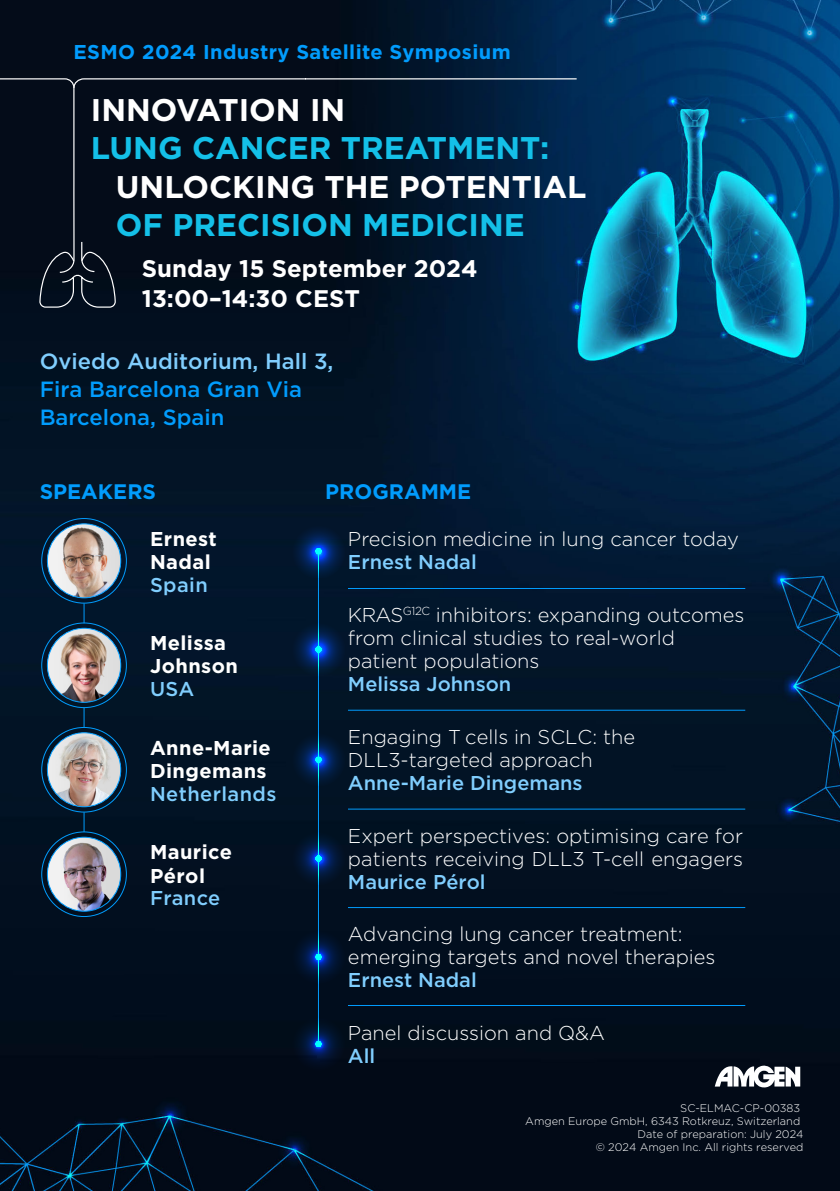
<style>
.page{position:relative;width:840px;height:1191px;background:#fff}
.page>*{position:absolute;margin:0;border:0;box-sizing:border-box;transform-origin:0 0}
.t1{font:700 31.4px/38px "Gotham";color:#14c0e8}
.t2{font:700 31.4px "Gotham";color:#fff}
.t3{font:700 24px/30px "Gotham";color:#fff}
.t4{font:500 22px/28px "Gotham";color:#019cfd}
.t5{font:700 21px "Gotham";color:#019cfd}
.t6{font:300 20px/23px "Gotham";color:#fff}
.t7{font:700 20px/23px "Gotham";letter-spacing:.02em;color:#fff}
.t8{font:500 20px "Gotham";color:#80cefe}
.t9{font:700 20px "Gotham";letter-spacing:.02em;color:#019cfd}
.t10{font:300 11px "Gotham";color:#fff}
.s1{color:#fff}
.s2{color:#80cefe}
.s3{font-weight:500;color:#80cefe}
</style>
<div class="page">
<img style="left:0;top:0;width:839px;height:1191px">
<hr style="left:318px;top:551px;width:1px;height:493px;background:#019cfd">
<hr style="left:348px;top:907px;width:396px;height:1px;background:#019cfd">
<hr style="left:348px;top:1005px;width:396px;height:1px;background:#019cfd">
<hr style="left:348px;top:808px;width:396px;height:1px;background:#019cfd">
<hr style="left:348px;top:710px;width:396px;height:1px;background:#019cfd">
<hr style="left:348px;top:588px;width:396px;height:1px;background:#019cfd">
<svg style="left:84px;top:603px;width:1px;height:20px"></svg>
<svg style="left:84px;top:708px;width:1px;height:19px"></svg>
<svg style="left:84px;top:812px;width:1px;height:19px"></svg>
<img style="left:47px;top:524px;width:74px;height:74px;border-radius:37px">
<div style="left:47px;top:523px;width:74px;height:75px;border:1px solid #019cfd;border-radius:50%"></div>
<img style="left:47px;top:628px;width:74px;height:74px;border-radius:37px">
<div style="left:47px;top:628px;width:74px;height:74px;border:1px solid #019cfd;border-radius:50%"></div>
<img style="left:47px;top:732px;width:74px;height:74px;border-radius:37px">
<div style="left:47px;top:732px;width:74px;height:75px;border:1px solid #019cfd;border-radius:50%"></div>
<img style="left:47px;top:837px;width:74px;height:74px;border-radius:37px">
<div style="left:47px;top:837px;width:74px;height:74px;border:1px solid #019cfd;border-radius:50%"></div>
<svg style="left:291px;top:525px;width:54px;height:52px;background:#022452"></svg>
<svg style="left:291px;top:623px;width:54px;height:52px;background:#022553"></svg>
<svg style="left:291px;top:733px;width:54px;height:53px;background:#012249"></svg>
<svg style="left:291px;top:832px;width:54px;height:52px;background:#021e43"></svg>
<svg style="left:291px;top:930px;width:54px;height:53px;background:#011a3d"></svg>
<svg style="left:291px;top:1017px;width:54px;height:53px;background:#011633"></svg>
<svg style="left:714px;top:1065px;width:85px;height:22px"></svg>
<svg style="left:115px;top:78px;width:462px;height:195px;background:#041326"></svg>
<div style="left:0;top:78px;width:115px;height:230px;background:#040c19"></div>
<p class="t9" style="left:73px;top:38px;width:438px">ESMO 2024 Industry Satellite Symposium</p>
<p class="t1" style="left:91px;top:91px;width:460px"><span class="s1">INNOVATION IN<br></span>LUNG CANCER TREATMENT:</p>
<p class="t2" style="left:116px;top:166px;width:472px">UNLOCKING THE POTENTIAL</p>
<p class="t1" style="left:116px;top:205px;width:410px">OF PRECISION MEDICINE</p>
<p class="t3" style="left:142px;top:253px;width:337px">Sunday 15 September 2024<br>13:00–14:30 CEST</p>
<p class="t4" style="left:40px;top:347px;width:295px"><span class="s2">Oviedo Auditorium, Hall 3,<br></span>Fira Barcelona Gran Via<br>Barcelona, Spain</p>
<p class="t5" style="left:40px;top:477px;width:118px">SPEAKERS</p>
<p class="t5" style="left:325px;top:477px;width:147px">PROGRAMME</p>
<p class="t6" style="left:348px;top:527px;width:392px">Precision medicine in lung cancer today</p>
<p class="t8" style="left:348px;top:549px;width:130px">Ernest Nadal</p>
<p class="t6" style="left:348px;top:603px;width:398px">KRAS<sup>G12C</sup> inhibitors: expanding outcomes from clinical studies to real-world patient populations</p>
<p class="t8" style="left:348px;top:671px;width:165px">Melissa Johnson</p>
<p class="t6" style="left:348px;top:724px;width:288px">Engaging T cells in SCLC: the<br>DLL3-targeted approach<br><span class="s3">Anne-Marie Dingemans</span></p>
<p class="t6" style="left:348px;top:823px;width:396px;text-align:justify">Expert perspectives: optimising care for patients receiving DLL3 T-cell engagers <span class="s3">Maurice Pérol</span></p>
<p class="t6" style="left:348px;top:922px;width:369px">Advancing lung cancer treatment: emerging targets and novel therapies</p>
<p class="t8" style="left:348px;top:967px;width:130px">Ernest Nadal</p>
<p class="t6" style="left:348px;top:1020px;width:258px">Panel discussion and Q&amp;A</p>
<p class="t8" style="left:348px;top:1042px;width:29px">All</p>
<p class="t7" style="left:150px;top:527px;width:68px">Ernest<br>Nadal<br><span class="s3">Spain</span></p>
<p class="t7" style="left:150px;top:631px;width:89px">Melissa<br>Johnson<br><span class="s3">USA</span></p>
<p class="t7" style="left:150px;top:736px;width:128px">Anne-Marie<br>Dingemans<br><span class="s3">Netherlands</span></p>
<p class="t7" style="left:150px;top:840px;width:83px">Maurice<br>Pérol<br><span class="s3">France</span></p>
<p class="t10" style="left:680px;top:1100px;width:121px">SC-ELMAC-CP-00383</p>
<p class="t10" style="left:525px;top:1114px;width:276px">Amgen Europe GmbH, 6343 Rotkreuz, Switzerland</p>
<p class="t10" style="left:637px;top:1127px;width:167px">Date of preparation: July 2024</p>
<p class="t10" style="left:595px;top:1140px;width:209px">© 2024 Amgen Inc. All rights reserved</p>
</div>
